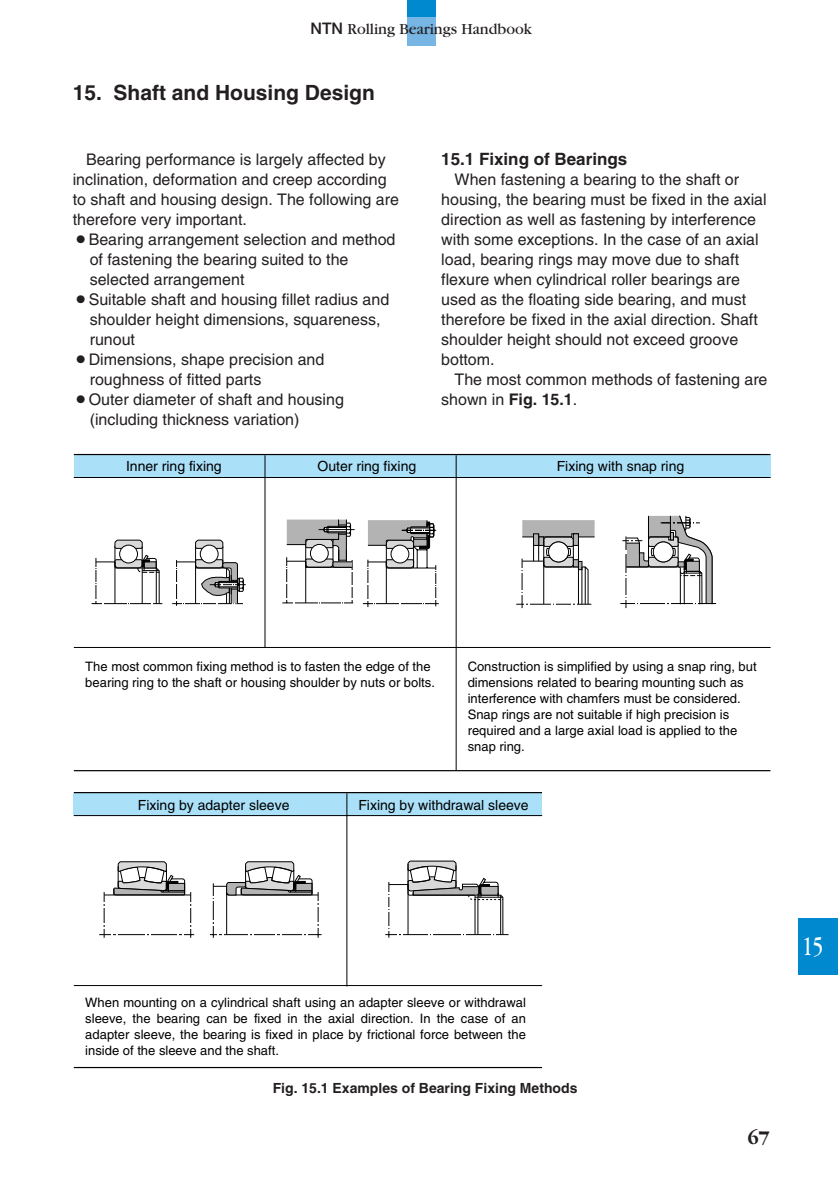
<style>
.page{position:relative;width:838px;height:1190px;background:#fff}
.page>*{position:absolute;margin:0;border:0;box-sizing:border-box;transform-origin:0 0}
.t1{font:28px "Garamond";color:#fff;scale:.7 1}
.t2{font:700 21px "Helvetica";color:#231f20}
.t3{font:700 20px "Garamond";color:#231f20}
.t4{font:700 17px "Helvetica";color:#231f20}
.t5{font:16px/20px "Helvetica";color:#231f20}
.t6{font:16px "Garamond";color:#231f20}
.t7{font:14px "Helvetica";color:#000}
.t8{font:700 14px "Helvetica";color:#231f20}
.t9{font:13px/16px "Helvetica";color:#000}
.s1{font-family:"Helvetica Neue";font-weight:500}
.s2{font-weight:700}
</style>
<div class="page">
<div style="left:407px;top:0;width:29px;height:17px;background:#0089cf"></div>
<div style="left:407px;top:17px;width:29px;height:28px;background:#77b6e4"></div>
<div style="left:74px;top:455px;width:696px;height:23px;background:#abe0f9"></div>
<div style="left:74px;top:793px;width:468px;height:23px;background:#abe0f9"></div>
<hr style="left:74px;top:454px;width:696px;height:1px;background:#000">
<hr style="left:74px;top:770px;width:696px;height:1px;background:#000">
<hr style="left:456px;top:455px;width:1px;height:316px;background:#000">
<hr style="left:74px;top:477px;width:696px;height:1px;background:#000">
<hr style="left:74px;top:647px;width:696px;height:1px;background:#000">
<hr style="left:265px;top:455px;width:1px;height:192px;background:#000">
<hr style="left:74px;top:1067px;width:468px;height:1px;background:#000">
<hr style="left:74px;top:792px;width:468px;height:1px;background:#000">
<hr style="left:74px;top:815px;width:468px;height:1px;background:#000">
<hr style="left:74px;top:985px;width:468px;height:1px;background:#000">
<hr style="left:347px;top:793px;width:1px;height:193px;background:#000">
<hr style="left:522px;top:559px;width:1px;height:49px;background:#000">
<hr style="left:516px;top:604px;width:75px;height:1px;background:#000">
<hr style="left:92px;top:603px;width:70px;height:1px;background:#000">
<hr style="left:176px;top:560px;width:1px;height:46px;background:#000">
<hr style="left:172px;top:603px;width:71px;height:1px;background:#000">
<hr style="left:210px;top:584px;width:36px;height:1px;background:#000">
<svg style="left:95px;top:539px;width:65px;height:66px"></svg>
<div style="left:119px;top:545px;width:19px;height:18px;background:#fff;border:1px solid #000;border-radius:50%"></div>
<hr style="left:282px;top:603px;width:71px;height:1px;background:#000">
<hr style="left:368px;top:560px;width:1px;height:47px;background:#000">
<hr style="left:363px;top:603px;width:76px;height:1px;background:#000">
<hr style="left:435px;top:565px;width:1px;height:41px;background:#000">
<svg style="left:175px;top:539px;width:69px;height:66px"></svg>
<svg style="left:286px;top:519px;width:151px;height:85px"></svg>
<hr style="left:626px;top:536px;width:1px;height:72px;background:#000">
<hr style="left:620px;top:603px;width:96px;height:1px;background:#000">
<svg style="left:521px;top:515px;width:192px;height:90px"></svg>
<hr style="left:210px;top:934px;width:112px;height:1px;background:#000">
<hr style="left:213px;top:883px;width:1px;height:55px;background:#000">
<hr style="left:318px;top:892px;width:1px;height:46px;background:#000">
<hr style="left:99px;top:934px;width:95px;height:1px;background:#000">
<hr style="left:190px;top:892px;width:1px;height:46px;background:#000">
<hr style="left:104px;top:892px;width:1px;height:46px;background:#000">
<svg style="left:103px;top:861px;width:216px;height:75px"></svg>
<hr style="left:389px;top:882px;width:1px;height:56px;background:#000">
<hr style="left:385px;top:934px;width:124px;height:1px;background:#000">
<svg style="left:388px;top:860px;width:116px;height:76px"></svg>
<div style="left:798px;top:918px;width:40px;height:57px;background:#0089cf"></div>
<p class="t6" style="left:311px;top:23px;width:223px"><span class="s1">NTN</span> Rolling Bearings Handbook</p>
<h2 class="t2" style="left:73px;top:85px;width:304px">15. Shaft and Housing Design</h2>
<p class="t5" style="left:73px;top:150px;width:328px;text-indent:13px">Bearing performance is largely affected by inclination, deformation and creep according to shaft and housing design. The following are therefore very important.</p>
<p class="t5" style="left:90px;top:230px;width:307px;text-indent:-17px">○Bearing arrangement selection and method of fastening the bearing suited to the selected arrangement</p>
<p class="t5" style="left:90px;top:290px;width:301px;text-indent:-17px">○Suitable shaft and housing fillet radius and shoulder height dimensions, squareness, runout</p>
<p class="t5" style="left:90px;top:350px;width:236px;text-indent:-17px">○Dimensions, shape precision and roughness of fitted parts</p>
<p class="t5" style="left:90px;top:390px;width:256px;text-indent:-17px">○Outer diameter of shaft and housing (including thickness variation)</p>
<p class="t4" style="left:441px;top:153px;width:188px">15.1 Fixing of Bearings</p>
<p class="t5" style="left:441px;top:171px;width:327px;text-indent:13px">When fastening a bearing to the shaft or housing, the bearing must be fixed in the axial direction as well as fastening by interference with some exceptions. In the case of an axial load, bearing rings may move due to shaft flexure when cylindrical roller bearings are used as the floating side bearing, and must therefore be fixed in the axial direction. Shaft shoulder height should not exceed groove bottom.</p>
<p class="t5" style="left:441px;top:371px;width:328px;text-indent:13px">The most common methods of fastening are shown in <span class="s2">Fig. 15.1</span>.</p>
<p class="t7" style="left:126px;top:461px;width:97px">Inner ring fixing</p>
<p class="t7" style="left:317px;top:461px;width:100px">Outer ring fixing</p>
<p class="t7" style="left:557px;top:461px;width:129px">Fixing with snap ring</p>
<p class="t9" style="left:85px;top:660px;width:351px">The most common fixing method is to fasten the edge of the bearing ring to the shaft or housing shoulder by nuts or bolts.</p>
<p class="t9" style="left:468px;top:660px;width:291px">Construction is simplified by using a snap ring, but dimensions related to bearing mounting such as interference with chamfers must be considered.<br>Snap rings are not suitable if high precision is required and a large axial load is applied to the snap ring.</p>
<p class="t7" style="left:138px;top:800px;width:153px">Fixing by adapter sleeve</p>
<p class="t7" style="left:358px;top:800px;width:172px">Fixing by withdrawal sleeve</p>
<p class="t9" style="left:85px;top:996px;width:442px;text-align:justify">When mounting on a cylindrical shaft using an adapter sleeve or withdrawal sleeve, the bearing can be fixed in the axial direction. In the case of an adapter sleeve, the bearing is fixed in place by frictional force between the inside of the sleeve and the shaft.</p>
<p class="t8" style="left:273px;top:1083px;width:306px">Fig. 15.1 Examples of Bearing Fixing Methods</p>
<h1 class="t1" style="left:802px;top:936px;width:31px">15</h1>
<p class="t3" style="left:747px;top:1129px;width:24px">67</p>
</div>
